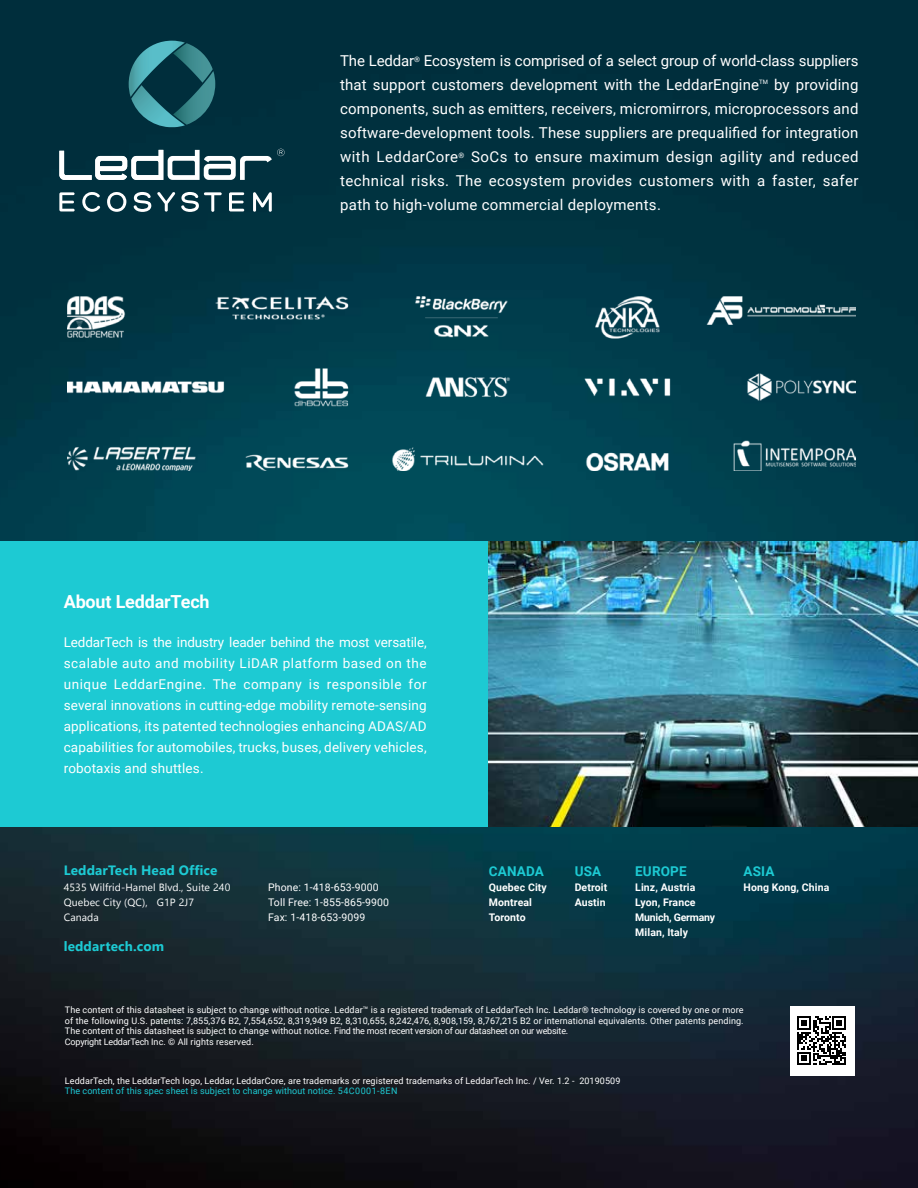
<style>
.page{position:relative;width:918px;height:1188px;background:#fff}
.page>*{position:absolute;margin:0;border:0;box-sizing:border-box;transform-origin:0 0}
.t1{font:700 18px "Roboto";letter-spacing:-.01em;color:#fff}
.t2{font:15px/24px "Roboto";letter-spacing:.01em;color:#fff;text-align:justify}
.t3{font:15px/24px "Roboto";letter-spacing:-.01em;color:#fff}
.t4{font:13.5px/21px "Roboto";letter-spacing:.01em;color:#fff;text-align:justify}
.t5{font:700 13.5px "Leelawadee UI";letter-spacing:.01em;color:#1dcad3}
.t6{font:700 13.5px "Roboto";letter-spacing:.01em;color:#1dcad3}
.t7{font:700 10.5px/15px "Roboto";letter-spacing:.01em;color:#fff}
.t8{font:10.5px/15px "Roboto";letter-spacing:.01em;color:#fff}
.t9{font:10.5px/15px "Leelawadee UI";letter-spacing:.01em;color:#fff}
.t10{font:9px/10.5px "Roboto";letter-spacing:.01em;color:#fff}
.t11{font:9px "Roboto";letter-spacing:.01em;color:#1dcad3}
.t12{font:6px "Roboto";color:#fff}
</style>
<div class="page">
<img style="left:0;top:0;width:918px;height:1188px">
<div style="left:0;top:541px;width:918px;height:286px;background:#1dcad3"></div>
<svg style="left:59px;top:149px;width:226px;height:31px"></svg>
<svg style="left:59px;top:192px;width:16px;height:19px"></svg>
<svg style="left:82px;top:192px;width:18px;height:20px"></svg>
<svg style="left:107px;top:192px;width:19px;height:20px"></svg>
<svg style="left:134px;top:192px;width:17px;height:20px"></svg>
<svg style="left:157px;top:192px;width:18px;height:20px"></svg>
<svg style="left:181px;top:192px;width:41px;height:20px"></svg>
<svg style="left:229px;top:192px;width:15px;height:19px"></svg>
<svg style="left:253px;top:192px;width:19px;height:20px"></svg>
<svg style="left:129px;top:41px;width:86px;height:86px;background:#246771"></svg>
<img style="left:489px;top:541px;width:429px;height:286px">
<img style="left:67px;top:294px;width:789px;height:177px">
<div style="left:790px;top:1006px;width:64px;height:69px;background:#fff"></div>
<svg style="left:797px;top:1017px;width:49px;height:48px"></svg>
<h2 class="t3" style="left:340px;top:48px;width:520px">The Leddar<sup>®</sup> Ecosystem is comprised of a select group of world-class suppliers that support customers development with the LeddarEngine</h2>
<p class="t2" style="left:340px;top:72px;width:520px;text-indent:434px">by providing components, such as emitters, receivers, micromirrors, microprocessors and software-development tools. These suppliers are prequalified for integration with LeddarCore<sup>®</sup> SoCs to ensure maximum design agility and reduced technical risks. The ecosystem provides customers with a faster, safer path to high-volume commercial deployments.</p>
<p class="t12" style="left:759px;top:78px;width:10px">TM</p>
<h1 class="t1" style="left:64px;top:589px;width:147px">About LeddarTech</h1>
<p class="t4" style="left:64px;top:631px;width:364px">LeddarTech is the industry leader behind the most versatile, scalable auto and mobility LiDAR platform based on the unique LeddarEngine. The company is responsible for several innovations in cutting-edge mobility remote-sensing applications, its patented technologies enhancing ADAS/AD capabilities for automobiles, trucks, buses, delivery vehicles, robotaxis and shuttles.</p>
<h3 class="t5" style="left:64px;top:861px;width:155px">LeddarTech Head Office</h3>
<h3 class="t6" style="left:575px;top:861px;width:28px">USA</h3>
<p class="t7" style="left:575px;top:879px;width:34px">Detroit<br>Austin</p>
<h3 class="t6" style="left:635px;top:861px;width:53px">EUROPE</h3>
<p class="t7" style="left:635px;top:879px;width:81px">Linz, Austria<br>Lyon, France<br>Munich, Germany<br>Milan, Italy</p>
<h3 class="t6" style="left:743px;top:861px;width:32px">ASIA</h3>
<h3 class="t6" style="left:489px;top:861px;width:57px">CANADA</h3>
<p class="t7" style="left:489px;top:879px;width:59px">Quebec City<br>Montreal<br>Toronto</p>
<p class="t9" style="left:64px;top:879px;width:168px">4535 Wilfrid-Hamel Blvd., Suite 240</p>
<p class="t7" style="left:743px;top:879px;width:87px">Hong Kong, China</p>
<p class="t9" style="left:64px;top:894px;width:132px">Quebec City (QC), G1P 2J7<br>Canada</p>
<p class="t8" style="left:268px;top:879px;width:122px">Phone: 1-418-653-9000<br>Toll Free: 1-855-865-9900<br>Fax: 1-418-653-9099</p>
<h3 class="t5" style="left:64px;top:936px;width:102px">leddartech.com</h3>
<p class="t10" style="left:65px;top:1004px;width:680px">The content of this datasheet is subject to change without notice. Leddar™ is a registered trademark of LeddarTech Inc. Leddar® technology is covered by one or more of the following U.S. patents: 7,855,376 B2, 7,554,652, 8,319,949 B2, 8,310,655, 8,242,476, 8,908,159, 8,767,215 B2 or international equivalents. Other patents pending.<br>The content of this datasheet is subject to change without notice. Find the most recent version of our datasheet on our website.<br>Copyright LeddarTech Inc. © All rights reserved.</p>
<p class="t10" style="left:65px;top:1075px;width:557px">LeddarTech, the LeddarTech logo, Leddar, LeddarCore, are trademarks or registered trademarks of LeddarTech Inc. / Ver. 1.2 - 20190509</p>
<p class="t11" style="left:65px;top:1085px;width:334px">The content of this spec sheet is subject to change without notice. 54C0001-8EN</p>
</div>
